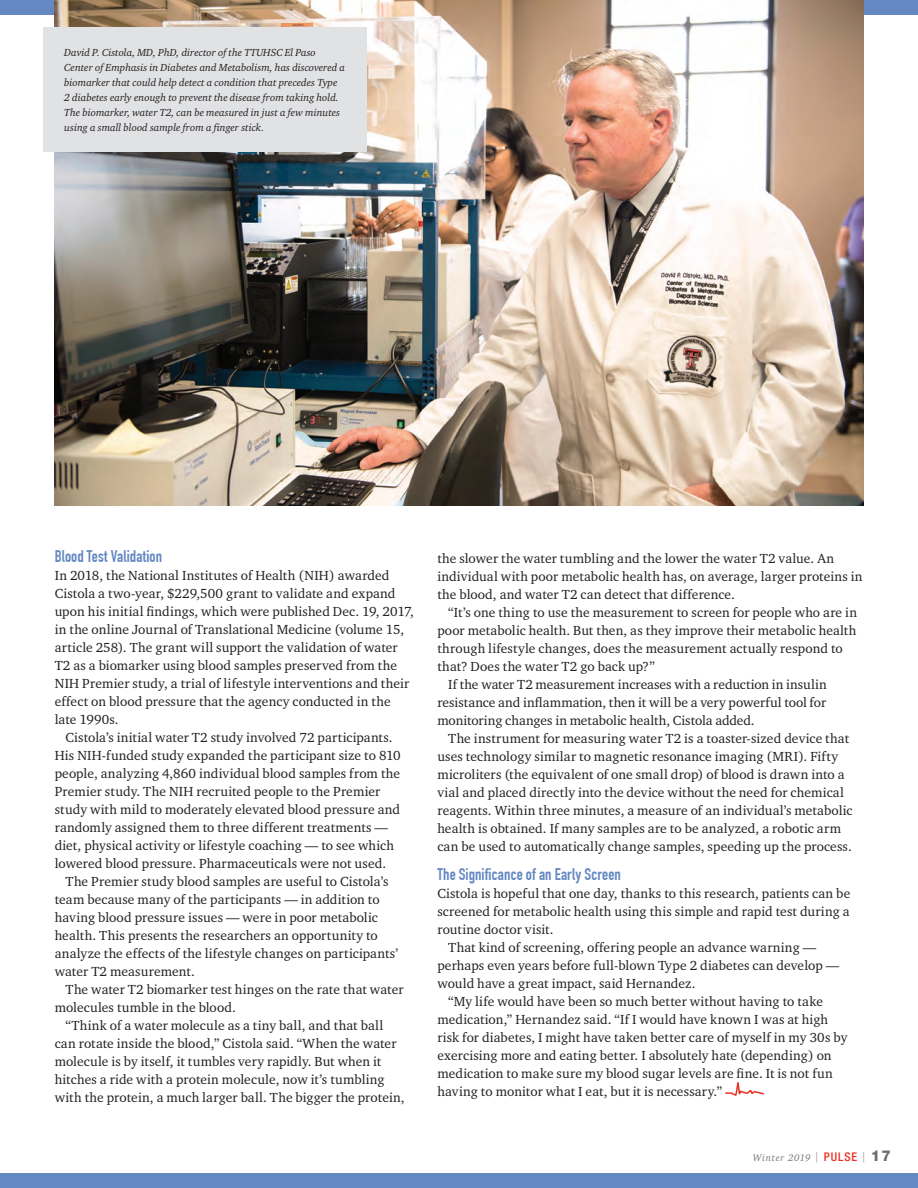
<style>
.page{position:relative;width:918px;height:1188px;background:#fff}
.page>*{position:absolute;margin:0;border:0;box-sizing:border-box;transform-origin:0 0}
.t1{font:700 16.5px "DIN Condensed";letter-spacing:.005em;color:#6488c2}
.t2{font:13.5px/18px "Charter ITC";letter-spacing:.01em;color:#231f20}
.t3{font:italic 10.5px/15px "Charter ITC";color:#231f20}
.t4{font:italic 9.75px "Charter ITC";letter-spacing:.07em;color:#76787b}
.s1{font-family:"Helvetica Neue LT Std";font-weight:500;font-style:normal;font-stretch:condensed;font-size:12px;color:#ee2e22}
.s2{font-family:"Helvetica Neue LT Std";font-weight:800;font-style:normal;font-size:15px;color:#6c6d70}
</style>
<div class="page">
<div style="left:0;top:1173px;width:918px;height:15px;background:#6488c2"></div>
<div style="left:0;top:0;width:918px;height:15px;background:#6488c2"></div>
<img style="left:54px;top:0;width:810px;height:505px">
<svg style="left:725px;top:1082px;width:39px;height:14px"></svg>
<div style="left:43px;top:27px;width:324px;height:124px;background:#e1e2e4"></div>
<p class="t3" style="left:64px;top:45px;width:282px">David P. Cistola, MD, PhD, director of the TTUHSC El Paso Center of Emphasis in Diabetes and Metabolism, has discovered a biomarker that could help detect a condition that precedes Type 2 diabetes early enough to prevent the disease from taking hold.<br>The biomarker, water T2, can be measured in just a few minutes using a small blood sample from a finger stick.</p>
<p class="t1" style="left:55px;top:547px;width:109px">Blood Test Validation</p>
<p class="t2" style="left:55px;top:566px;width:336px">In 2018, the National Institutes of Health (NIH) awarded</p>
<p class="t2" style="left:55px;top:584px;width:342px">Cistola a two-year, $229,500 grant to validate and expand</p>
<p class="t2" style="left:55px;top:602px;width:361px">upon his initial findings, which were published Dec. 19, 2017,</p>
<p class="t2" style="left:55px;top:620px;width:351px">in the online Journal of Translational Medicine (volume 15,</p>
<p class="t2" style="left:55px;top:638px;width:345px">article 258). The grant will support the validation of water</p>
<p class="t2" style="left:55px;top:656px;width:344px">T2 as a biomarker using blood samples preserved from the</p>
<p class="t2" style="left:55px;top:674px;width:356px">NIH Premier study, a trial of lifestyle interventions and their</p>
<p class="t2" style="left:55px;top:692px;width:338px">effect on blood pressure that the agency conducted in the</p>
<p class="t2" style="left:55px;top:710px;width:66px">late 1990s.</p>
<p class="t2" style="left:66px;top:728px;width:329px">Cistola’s initial water T2 study involved 72 participants.</p>
<p class="t2" style="left:55px;top:746px;width:347px">His NIH-funded study expanded the participant size to 810</p>
<p class="t2" style="left:55px;top:764px;width:347px">people, analyzing 4,860 individual blood samples from the</p>
<p class="t2" style="left:55px;top:782px;width:327px">Premier study. The NIH recruited people to the Premier</p>
<p class="t2" style="left:55px;top:800px;width:347px">study with mild to moderately elevated blood pressure and</p>
<p class="t2" style="left:55px;top:818px;width:335px">randomly assigned them to three different treatments —</p>
<p class="t2" style="left:55px;top:836px;width:341px">diet, physical activity or lifestyle coaching — to see which</p>
<p class="t2" style="left:55px;top:854px;width:333px">lowered blood pressure. Pharmaceuticals were not used.</p>
<p class="t2" style="left:66px;top:872px;width:324px">The Premier study blood samples are useful to Cistola’s</p>
<p class="t2" style="left:55px;top:890px;width:326px">team because many of the participants — in addition to</p>
<p class="t2" style="left:55px;top:908px;width:325px">having blood pressure issues — were in poor metabolic</p>
<p class="t2" style="left:55px;top:926px;width:325px">health. This presents the researchers an opportunity to</p>
<p class="t2" style="left:55px;top:944px;width:345px">analyze the effects of the lifestyle changes on participants’</p>
<p class="t2" style="left:55px;top:962px;width:142px">water T2 measurement.</p>
<p class="t2" style="left:66px;top:980px;width:340px">The water T2 biomarker test hinges on the rate that water</p>
<p class="t2" style="left:55px;top:998px;width:183px">molecules tumble in the blood.</p>
<p class="t2" style="left:66px;top:1016px;width:319px">“Think of a water molecule as a tiny ball, and that ball</p>
<p class="t2" style="left:55px;top:1034px;width:343px">can rotate inside the blood,” Cistola said. “When the water</p>
<p class="t2" style="left:55px;top:1052px;width:328px">molecule is by itself, it tumbles very rapidly. But when it</p>
<p class="t2" style="left:55px;top:1070px;width:331px">hitches a ride with a protein molecule, now it’s tumbling</p>
<p class="t2" style="left:55px;top:1088px;width:351px">with the protein, a much larger ball. The bigger the protein,</p>
<p class="t2" style="left:437px;top:549px;width:427px">the slower the water tumbling and the lower the water T2 value. An individual with poor metabolic health has, on average, larger proteins in the blood, and water T2 can detect that difference.</p>
<p class="t2" style="left:448px;top:603px;width:410px">“It’s one thing to use the measurement to screen for people who are in</p>
<p class="t2" style="left:437px;top:621px;width:421px">poor metabolic health. But then, as they improve their metabolic health</p>
<p class="t2" style="left:437px;top:639px;width:407px">through lifestyle changes, does the measurement actually respond to</p>
<p class="t2" style="left:437px;top:657px;width:219px">that? Does the water T2 go back up?”</p>
<p class="t2" style="left:448px;top:675px;width:380px">If the water T2 measurement increases with a reduction in insulin</p>
<p class="t2" style="left:437px;top:693px;width:390px">resistance and inflammation, then it will be a very powerful tool for</p>
<p class="t2" style="left:437px;top:711px;width:319px">monitoring changes in metabolic health, Cistola added.</p>
<p class="t2" style="left:448px;top:729px;width:403px">The instrument for measuring water T2 is a toaster-sized device that</p>
<p class="t2" style="left:437px;top:747px;width:402px">uses technology similar to magnetic resonance imaging (MRI). Fifty</p>
<p class="t2" style="left:437px;top:765px;width:409px">microliters (the equivalent of one small drop) of blood is drawn into a</p>
<p class="t2" style="left:437px;top:783px;width:408px">vial and placed directly into the device without the need for chemical</p>
<p class="t2" style="left:437px;top:801px;width:417px">reagents. Within three minutes, a measure of an individual’s metabolic</p>
<p class="t2" style="left:437px;top:819px;width:405px">health is obtained. If many samples are to be analyzed, a robotic arm</p>
<p class="t2" style="left:437px;top:837px;width:416px">can be used to automatically change samples, speeding up the process.</p>
<p class="t1" style="left:437px;top:865px;width:185px">The Significance of an Early Screen</p>
<p class="t2" style="left:437px;top:884px;width:414px">Cistola is hopeful that one day, thanks to this research, patients can be</p>
<p class="t2" style="left:437px;top:902px;width:414px">screened for metabolic health using this simple and rapid test during a</p>
<p class="t2" style="left:437px;top:920px;width:118px">routine doctor visit.</p>
<p class="t2" style="left:448px;top:938px;width:370px">That kind of screening, offering people an advance warning —</p>
<p class="t2" style="left:437px;top:956px;width:403px">perhaps even years before full-blown Type 2 diabetes can develop —</p>
<p class="t2" style="left:437px;top:974px;width:260px">would have a great impact, said Hernandez.</p>
<p class="t2" style="left:448px;top:992px;width:376px">“My life would have been so much better without having to take</p>
<p class="t2" style="left:437px;top:1010px;width:392px">medication,” Hernandez said. “If I would have known I was at high</p>
<p class="t2" style="left:437px;top:1028px;width:412px">risk for diabetes, I might have taken better care of myself in my 30s by</p>
<p class="t2" style="left:437px;top:1046px;width:396px">exercising more and eating better. I absolutely hate (depending) on</p>
<p class="t2" style="left:437px;top:1064px;width:397px">medication to make sure my blood sugar levels are fine. It is not fun</p>
<p class="t2" style="left:437px;top:1082px;width:286px">having to monitor what I eat, but it is necessary.”</p>
<p class="t4" style="left:753px;top:1152px;width:140px">Winter 2019 <sup>|</sup> <span class="s1">PULSE</span> <sup>|</sup> <span class="s2">17</span></p>
</div>
